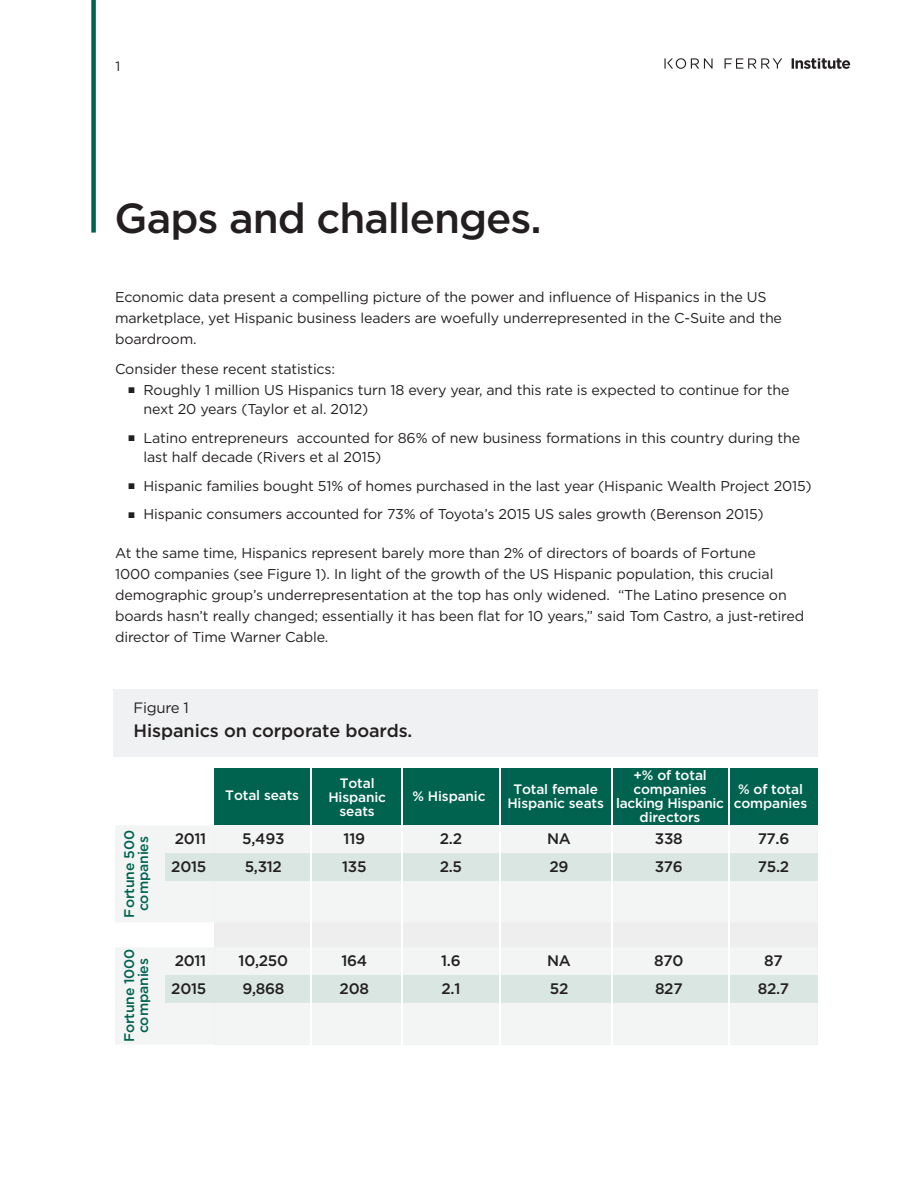
<style>
.page{position:relative;width:918px;height:1188px;background:#fff}
.page>*{position:absolute;margin:0;border:0;box-sizing:border-box;transform-origin:0 0}
.Body_Text{font:500 42px "Gotham";letter-spacing:-.025em;color:#231f20}
.Body_Text-2{font:500 18px "Gotham";letter-spacing:-.005em;color:#231f20}
.t1{font:500 15.3px/28px "Gotham";letter-spacing:-.02em;color:#231f20}
.Body_Text-3{font:15px "Gotham";letter-spacing:-.02em;color:#231f20}
.Body_Text-4{font:14.25px/21px "Gotham";letter-spacing:-.01em;color:#231f20}
.t2{font:500 13.95px/14px "Gotham";letter-spacing:-.01em;color:#006350;text-align:center}
.t3{font:500 13.65px/14px "Gotham";letter-spacing:-.01em;color:#fff;text-align:center}
.t4{font:13.5px "Gotham";color:#231f20}
</style>
<div class="page">
<svg style="left:792px;top:58px;width:58px;height:11px"></svg>
<svg style="left:664px;top:58px;width:118px;height:11px"></svg>
<div style="left:91px;top:0;width:5px;height:233px;background:#006350"></div>
<div style="left:113px;top:689px;width:705px;height:67px;background:#f0f1f2"></div>
<div style="left:215px;top:823px;width:603px;height:222px;background:#eeeeef"></div>
<div style="left:115px;top:825px;width:100px;height:97px;background:#f2f5f4"></div>
<svg style="left:215px;top:825px;width:603px;height:97px"></svg>
<div style="left:165px;top:853px;width:50px;height:27px;background:#d9e6e2"></div>
<div style="left:215px;top:853px;width:603px;height:27px;background:#d9e6e2"></div>
<div style="left:215px;top:768px;width:603px;height:57px;background:#006350"></div>
<div style="left:115px;top:947px;width:100px;height:97px;background:#f2f5f4"></div>
<svg style="left:215px;top:947px;width:603px;height:97px"></svg>
<div style="left:165px;top:975px;width:50px;height:27px;background:#d9e6e2"></div>
<div style="left:215px;top:975px;width:603px;height:27px;background:#d9e6e2"></div>
<hr style="left:310px;top:764px;width:2px;height:289px;background:#fff">
<hr style="left:401px;top:764px;width:2px;height:289px;background:#fff">
<hr style="left:499px;top:764px;width:1px;height:289px;background:#fff">
<hr style="left:612px;top:764px;width:1px;height:289px;background:#fff">
<hr style="left:728px;top:764px;width:1px;height:289px;background:#fff">
<p class="t4" style="left:116px;top:58px;width:6px">1</p>
<p class="Body_Text" style="left:115px;top:190px;width:429px">Gaps and challenges.</p>
<p class="Body_Text-4" style="left:115px;top:286px;width:669px">Economic data present a compelling picture of the power and influence of Hispanics in the US marketplace, yet Hispanic business leaders are woefully underrepresented in the C-Suite and the boardroom.</p>
<p class="Body_Text-4" style="left:115px;top:358px;width:222px">Consider these recent statistics:</p>
<p class="Body_Text-4" style="left:144px;top:380px;width:648px;line-height:19.5px;text-indent:-15px">■ Roughly 1 million US Hispanics turn 18 every year, and this rate is expected to continue for the next 20 years (Taylor et al. 2012)</p>
<p class="Body_Text-4" style="left:144px;top:428px;width:658px;line-height:19.5px;text-indent:-15px">■ Latino entrepreneurs accounted for 86% of new business formations in this country during the last half decade (Rivers et al 2015)</p>
<p class="Body_Text-4" style="left:129px;top:475px;width:685px">■ Hispanic families bought 51% of homes purchased in the last year (Hispanic Wealth Project 2015)</p>
<p class="Body_Text-4" style="left:129px;top:503px;width:637px">■ Hispanic consumers accounted for 73% of Toyota’s 2015 US sales growth (Berenson 2015)</p>
<p class="Body_Text-4" style="left:115px;top:542px;width:691px">At the same time, Hispanics represent barely more than 2% of directors of boards of Fortune<br>1000 companies (see Figure 1). In light of the growth of the US Hispanic population, this crucial demographic group’s underrepresentation at the top has only widened. “The Latino presence on boards hasn’t really changed; essentially it has been flat for 10 years,” said Tom Castro, a just-retired director of Time Warner Cable.</p>
<p class="Body_Text-3" style="left:134px;top:699px;width:57px">Figure 1</p>
<p class="Body_Text-2" style="left:134px;top:719px;width:280px">Hispanics on corporate boards.</p>
<p class="t3" style="left:225px;top:788px;width:75px">Total seats</p>
<p class="t3" style="left:328px;top:776px;width:59px">Total<br>Hispanic seats</p>
<p class="t3" style="left:412px;top:789px;width:75px">% Hispanic</p>
<p class="t3" style="left:507px;top:782px;width:98px">Total female<br>Hispanic seats</p>
<p class="t3" style="left:616px;top:768px;width:109px">+% of total companies lacking Hispanic directors</p>
<p class="t3" style="left:734px;top:782px;width:75px">% of total companies</p>
<p class="t2" style="left:122px;top:918px;width:89px;rotate:-90deg">Fortune 500 companies</p>
<p class="t1" style="left:171px;top:824px;width:36px">2011<br>2015</p>
<p class="t1" style="left:242px;top:824px;width:44px">5,493</p>
<p class="t1" style="left:344px;top:824px;width:23px">119</p>
<p class="t1" style="left:440px;top:824px;width:24px">2.2</p>
<p class="t1" style="left:547px;top:824px;width:25px">NA</p>
<p class="t1" style="left:655px;top:824px;width:29px">338</p>
<p class="t1" style="left:758px;top:824px;width:33px">77.6</p>
<p class="t1" style="left:245px;top:852px;width:39px">5,312</p>
<p class="t1" style="left:342px;top:852px;width:26px">135</p>
<p class="t1" style="left:440px;top:852px;width:24px">2.5</p>
<p class="t1" style="left:550px;top:852px;width:21px">29</p>
<p class="t1" style="left:655px;top:852px;width:30px">376</p>
<p class="t1" style="left:758px;top:852px;width:33px">75.2</p>
<p class="t2" style="left:122px;top:1042px;width:95px;rotate:-90deg">Fortune 1000 companies</p>
<p class="t1" style="left:171px;top:946px;width:36px">2011<br>2015</p>
<p class="t1" style="left:239px;top:946px;width:51px">10,250</p>
<p class="t1" style="left:341px;top:946px;width:27px">164</p>
<p class="t1" style="left:441px;top:946px;width:21px">1.6</p>
<p class="t1" style="left:547px;top:946px;width:25px">NA</p>
<p class="t1" style="left:654px;top:946px;width:31px">870</p>
<p class="t1" style="left:764px;top:946px;width:20px">87</p>
<p class="t1" style="left:242px;top:974px;width:44px">9,868</p>
<p class="t1" style="left:340px;top:974px;width:31px">208</p>
<p class="t1" style="left:442px;top:974px;width:20px">2.1</p>
<p class="t1" style="left:550px;top:974px;width:20px">52</p>
<p class="t1" style="left:655px;top:974px;width:29px">827</p>
<p class="t1" style="left:758px;top:974px;width:33px">82.7</p>
</div>
